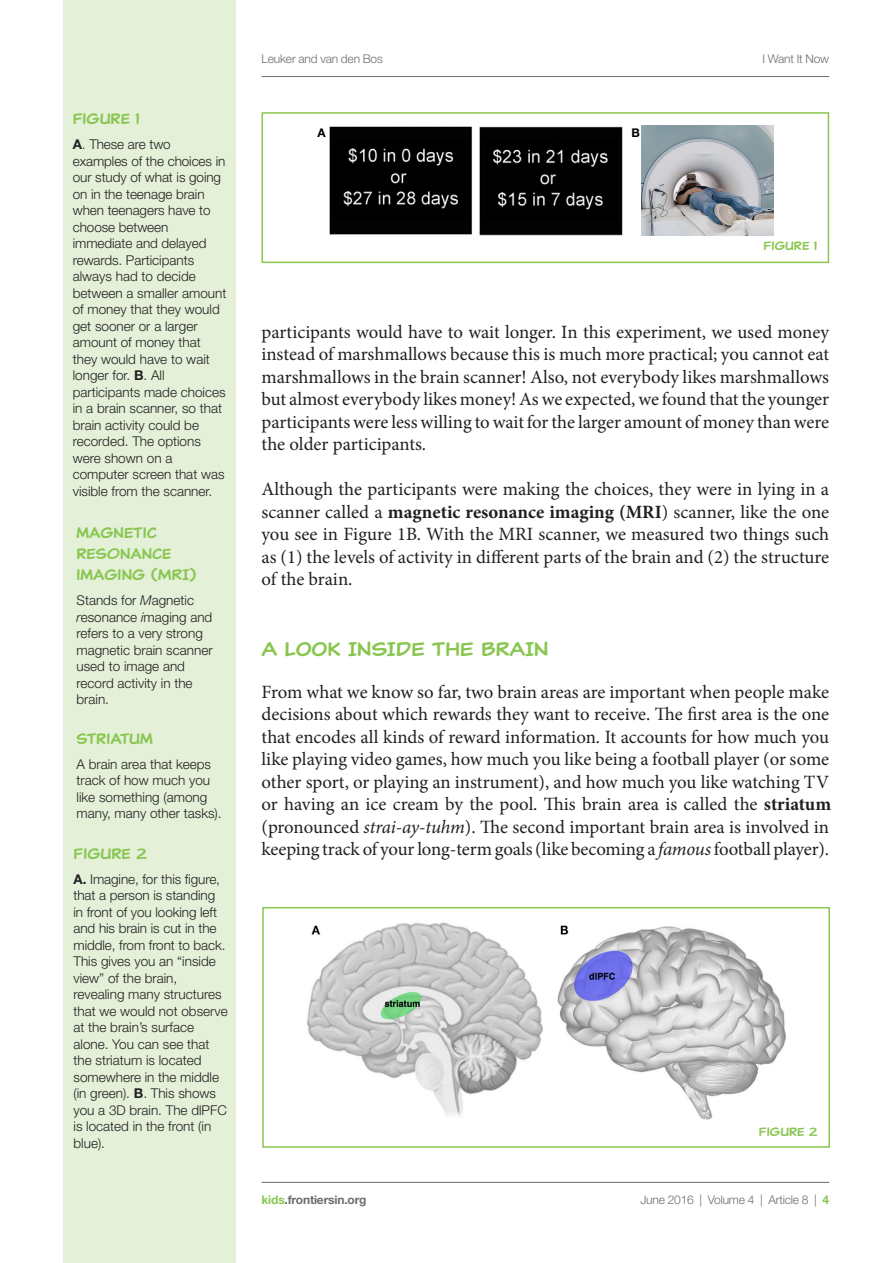
<style>
.page{position:relative;width:893px;height:1263px;background:#fff}
.page>*{position:absolute;margin:0;border:0;box-sizing:border-box;transform-origin:0 0}
.t1{font:19.5px "Classic Comic";color:#89c650}
.t2{font:18.75px/22.5px "Minion Pro";letter-spacing:-.005em;color:#231f20;text-align:justify}
.t3{font:15px/21px "Classic Comic";color:#89c650}
.t4{font:300 13.5px/16.5px "Helvetica Neue LT Std";color:#231f20}
.t5{font:300 12px "Helvetica Neue LT Std";letter-spacing:-.015em;color:#6c6d70}
.t6{font:700 12px "Helvetica Neue LT Std";letter-spacing:-.015em;color:#6c6d70}
.t7{font:12px "Classic Comic";color:#89c650}
.t8{font:700 12px "Helvetica Neue LT Std";color:#000}
.s1{font-weight:700}
.s2{font-style:italic}
.s3{color:#89c650}
.s4{font-weight:700;color:#89c650}
</style>
<div class="page">
<hr style="left:261px;top:76px;width:568px;height:1px;background:#6c6d70">
<div style="left:64px;top:0;width:172px;height:1263px;background:#e4f0d8"></div>
<hr style="left:261px;top:1182px;width:568px;height:1px;background:#6c6d70">
<img style="left:479px;top:126px;width:144px;height:109px">
<img style="left:329px;top:126px;width:144px;height:109px">
<img style="left:642px;top:125px;width:131px;height:110px">
<div style="left:261px;top:112px;width:568px;height:151px;border:2px solid #89c650"></div>
<img style="left:307px;top:922px;width:479px;height:198px">
<div style="left:262px;top:907px;width:568px;height:241px;border:2px solid #89c650"></div>
<p class="t3" style="left:73px;top:109px;width:69px">FIGURE 1</p>
<p class="t4" style="left:73px;top:136px;width:155px"><span class="s1">A</span>. These are two examples of the choices in our study of what is going on in the teenage brain when teenagers have to choose between immediate and delayed rewards. Participants always had to decide between a smaller amount of money that they would get sooner or a larger amount of money that they would have to wait longer for. <span class="s1">B</span>. All participants made choices in a brain scanner, so that brain activity could be recorded. The options were shown on a computer screen that was visible from the scanner.</p>
<p class="t3" style="left:77px;top:523px;width:121px">MAGNETIC<br>RESONANCE<br>IMAGING (MRI)</p>
<p class="t4" style="left:77px;top:592px;width:138px">Stands for <span class="s2">M</span>agnetic <span class="s2">r</span>esonance <span class="s2">i</span>maging and refers to a very strong magnetic brain scanner used to image and record activity in the brain.</p>
<p class="t3" style="left:77px;top:728px;width:78px">STRIATUM</p>
<p class="t4" style="left:77px;top:755px;width:147px">A brain area that keeps track of how much you like something (among many, many other tasks).</p>
<p class="t3" style="left:74px;top:843px;width:75px">FIGURE 2</p>
<p class="t4" style="left:74px;top:870px;width:156px"><span class="s1">A.</span> Imagine, for this figure, that a person is standing in front of you looking left and his brain is cut in the middle, from front to back.<br>This gives you an “inside view” of the brain, revealing many structures that we would not observe at the brain’s surface alone. You can see that the striatum is located somewhere in the middle (in green). <span class="s1">B</span>. This shows you a 3D brain. The dlPFC is located in the front (in blue).</p>
<p class="t5" style="left:261px;top:51px;width:123px">Leuker and van den Bos</p>
<p class="t5" style="left:763px;top:51px;width:68px">I Want It Now</p>
<p class="t8" style="left:317px;top:125px;width:10px">A</p>
<p class="t8" style="left:631px;top:125px;width:10px">B</p>
<p class="t7" style="left:764px;top:238px;width:55px">FIGURE 1</p>
<p class="t2" style="left:261px;top:320px;width:569px">participants would have to wait longer. In this experiment, we used money instead of marshmallows because this is much more practical; you cannot eat marshmallows in the brain scanner! Also, not everybody likes marshmallows but almost everybody likes money! As we expected, we found that the younger participants were less willing to wait for the larger amount of money than were the older participants.</p>
<p class="t2" style="left:261px;top:478px;width:569px">Although the participants were making the choices, they were in lying in a scanner called a <span class="s1">magnetic resonance imaging (MRI</span>) scanner, like the one you see in Figure 1B. With the MRI scanner, we measured two things such as (1) the levels of activity in different parts of the brain and (2) the structure of the brain.</p>
<p class="t1" style="left:261px;top:636px;width:288px">A LOOK INSIDE THE BRAIN</p>
<p class="t2" style="left:261px;top:680px;width:571px">From what we know so far, two brain areas are important when people make decisions about which rewards they want to receive. The first area is the one that encodes all kinds of reward information. It accounts for how much you like playing video games, how much you like being a football player (or some other sport, or playing an instrument), and how much you like watching TV or having an ice cream by the pool. This brain area is called the <span class="s1">striatum </span>(pronounced <span class="s2">strai-ay-tuhm</span>). The second important brain area is involved in keeping track of your long-term goals (like becoming a <span class="s2">famous</span> football player).</p>
<p class="t7" style="left:759px;top:1124px;width:60px">FIGURE 2</p>
<p class="t6" style="left:261px;top:1192px;width:107px"><span class="s3">kids</span>.frontiersin.org</p>
<p class="t5" style="left:640px;top:1192px;width:190px">June 2016 | Volume 4 | Article 8 | <span class="s4">4</span></p>
</div>
